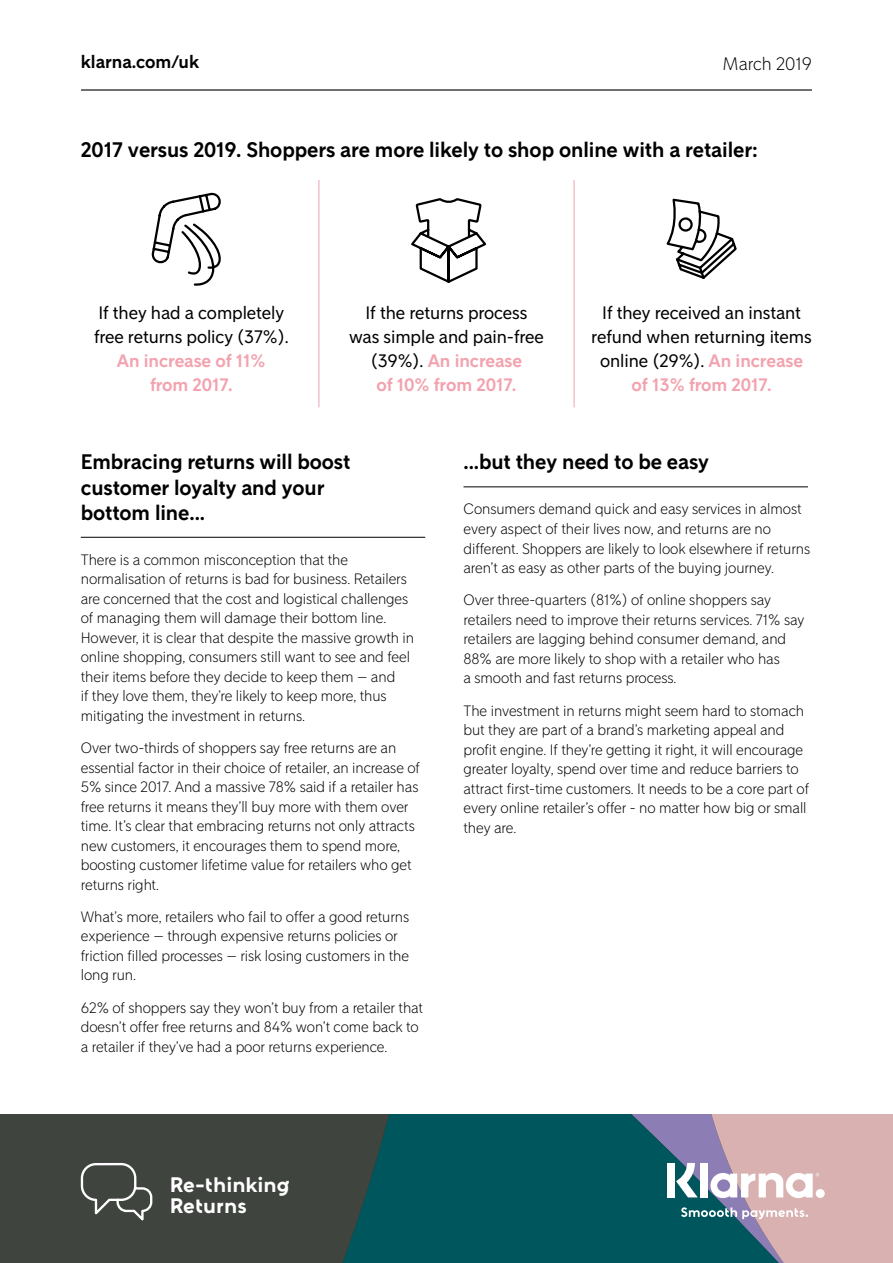
<style>
.page{position:relative;width:893px;height:1263px;background:#fff}
.page>*{position:absolute;margin:0;border:0;box-sizing:border-box;transform-origin:0 0}
.t1{font:700 21px/25.2px "Klarna Sans";letter-spacing:-.005em;color:#000}
.t2{font:700 21px/21px "Klarna Headline";color:#fff}
.t3{font:18px/24px "Klarna Sans";letter-spacing:-.005em;color:#000;text-align:center}
.t4{font:700 18px/24px "Klarna Sans";letter-spacing:-.005em;color:#f2a3af;text-align:center}
.t5{font:700 18px "Klarna Sans";color:#000}
.t6{font:300 18px "Klarna Sans";color:#000}
.t7{font:300 15px/19.5px "Klarna Sans";letter-spacing:-.005em;color:#000}
.s1{font-weight:700;color:#f2a3af}
</style>
<div class="page">
<svg style="left:0;top:1114px;width:592px;height:149px;background:#254b4a"></svg>
<hr style="left:81px;top:89px;width:731px;height:2px;background:#000">
<svg style="left:592px;top:1114px;width:301px;height:149px;background:#858f98"></svg>
<svg style="left:80px;top:1162px;width:74px;height:63px;background:#575b56"></svg>
<hr style="left:81px;top:537px;width:344px;height:1px;background:#000">
<hr style="left:463px;top:486px;width:345px;height:1px;background:#000">
<hr style="left:574px;top:179px;width:1px;height:228px;background:#f2a3af">
<hr style="left:319px;top:179px;width:1px;height:228px;background:#f2a3af">
<svg style="left:151px;top:192px;width:70px;height:94px"></svg>
<svg style="left:411px;top:198px;width:76px;height:85px"></svg>
<svg style="left:666px;top:200px;width:71px;height:79px"></svg>
<p class="t5" style="left:81px;top:50px;width:120px">klarna.com/uk</p>
<p class="t6" style="left:723px;top:53px;width:91px">March 2019</p>
<h1 class="t1" style="left:81px;top:136px;width:678px">2017 versus 2019. Shoppers are more likely to shop online with a retailer:</h1>
<p class="t3" style="left:94px;top:300px;width:196px;text-align:left">If they had a completely free returns policy (37%).</p>
<p class="t4" style="left:117px;top:348px;width:150px">An increase of 11% from 2017.</p>
<p class="t3" style="left:349px;top:300px;width:196px">If the returns process was simple and pain-free (39%). <span class="s1">An increase<br>of 10% from 2017.</span></p>
<p class="t3" style="left:591px;top:300px;width:222px">If they received an instant refund when returning items online (29%). <span class="s1">An increase of 13% from 2017.</span></p>
<h1 class="t1" style="left:81px;top:449px;width:271px">Embracing returns will boost customer loyalty and your bottom line...</h1>
<p class="t7" style="left:81px;top:550px;width:335px">There is a common misconception that the normalisation of returns is bad for business. Retailers are concerned that the cost and logistical challenges of managing them will damage their bottom line.<br>However, it is clear that despite the massive growth in online shopping, consumers still want to see and feel their items before they decide to keep them – and<br>if they love them, they’re likely to keep more, thus mitigating the investment in returns.</p>
<p class="t7" style="left:81px;top:738px;width:341px">Over two-thirds of shoppers say free returns are an essential factor in their choice of retailer, an increase of 5% since 2017. And a massive 78% said if a retailer has free returns it means they’ll buy more with them over time. It’s clear that embracing returns not only attracts new customers, it encourages them to spend more, boosting customer lifetime value for retailers who get returns right.</p>
<p class="t7" style="left:81px;top:907px;width:330px">What’s more, retailers who fail to offer a good returns experience – through expensive returns policies or friction filled processes – risk losing customers in the long run.</p>
<p class="t7" style="left:81px;top:997px;width:344px">62% of shoppers say they won’t buy from a retailer that doesn’t offer free returns and 84% won’t come back to a retailer if they’ve had a poor returns experience.</p>
<h1 class="t1" style="left:463px;top:449px;width:247px">...but they need to be easy</h1>
<p class="t7" style="left:463px;top:499px;width:348px">Consumers demand quick and easy services in almost every aspect of their lives now, and returns are no different. Shoppers are likely to look elsewhere if returns aren’t as easy as other parts of the buying journey.</p>
<p class="t7" style="left:463px;top:590px;width:342px">Over three-quarters (81%) of online shoppers say retailers need to improve their returns services. 71% say retailers are lagging behind consumer demand, and 88% are more likely to shop with a retailer who has<br>a smooth and fast returns process.</p>
<p class="t7" style="left:463px;top:700px;width:347px">The investment in returns might seem hard to stomach but they are part of a brand’s marketing appeal and profit engine. If they’re getting it right, it will encourage greater loyalty, spend over time and reduce barriers to attract first-time customers. It needs to be a core part of every online retailer’s offer - no matter how big or small they are.</p>
<h1 class="t2" style="left:170px;top:1174px;width:122px">Re-thinking<br>Returns</h1>
</div>
